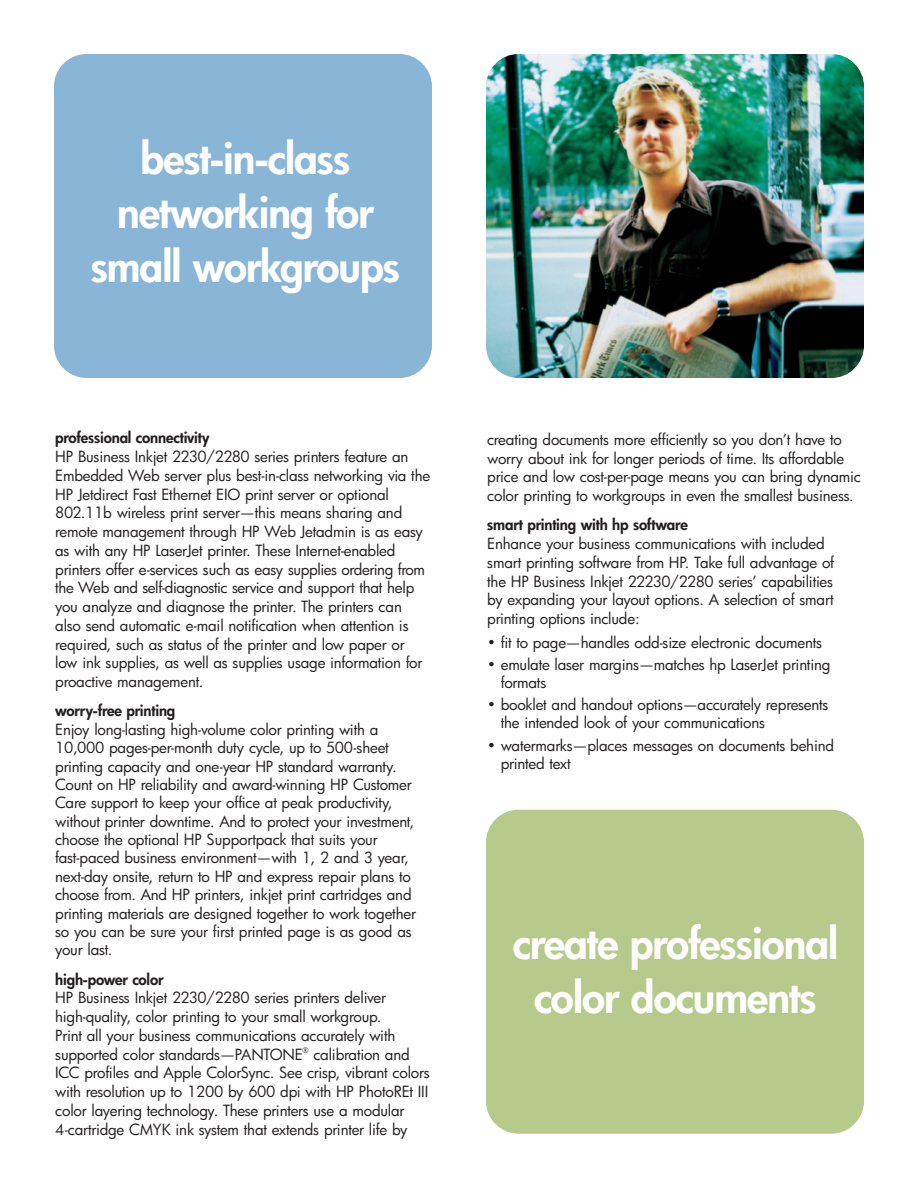
<style>
.page{position:relative;width:918px;height:1188px;background:#fff}
.page>*{position:absolute;margin:0;border:0;box-sizing:border-box;transform-origin:0 0}
.t1{font:800 42px/54px "Futura CE";letter-spacing:-.025em;color:#fff;text-align:center}
.t2{font:15px/18.8px "Futura CE";letter-spacing:-.015em;color:#231f20}
.t3{font:800 15px "Futura CE";letter-spacing:-.01em;color:#231f20}
</style>
<div class="page">
<div style="left:54px;top:54px;width:378px;height:324px;background:#89b6d6;border-radius:33px"></div>
<img style="left:486px;top:54px;width:378px;height:324px;border-radius:33px">
<div style="left:486px;top:810px;width:378px;height:324px;background:#b5ca8b;border-radius:33px"></div>
<h1 class="t1" style="left:91px;top:135px;width:311px">best-in-class networking for small workgroups</h1>
<p class="t3" style="left:55px;top:431px;width:156px">professional connectivity</p>
<p class="t2" style="left:55px;top:448px;width:376px">HP Business Inkjet 2230/2280 series printers feature an Embedded Web server plus best-in-class networking via the HP Jetdirect Fast Ethernet EIO print server or optional 802.11b wireless print server—this means sharing and remote management through HP Web Jetadmin is as easy as with any HP LaserJet printer. These Internet-enabled printers offer e-services such as easy supplies ordering from the Web and self-diagnostic service and support that help you analyze and diagnose the printer. The printers can also send automatic e-mail notification when attention is required, such as status of the printer and low paper or low ink supplies, as well as supplies usage information for proactive management.</p>
<p class="t3" style="left:55px;top:704px;width:122px">worry-free printing</p>
<p class="t2" style="left:55px;top:721px;width:362px">Enjoy long-lasting high-volume color printing with a 10,000 pages-per-month duty cycle, up to 500-sheet printing capacity and one-year HP standard warranty.<br>Count on HP reliability and award-winning HP Customer Care support to keep your office at peak productivity, without printer downtime. And to protect your investment, choose the optional HP Supportpack that suits your fast-paced business environment—with 1, 2 and 3 year, next-day onsite, return to HP and express repair plans to choose from. And HP printers, inkjet print cartridges and printing materials are designed together to work together so you can be sure your first printed page is as good as your last.</p>
<p class="t3" style="left:55px;top:972px;width:110px">high-power color</p>
<p class="t2" style="left:55px;top:989px;width:376px">HP Business Inkjet 2230/2280 series printers deliver high-quality, color printing to your small workgroup.<br>Print all your business communications accurately with supported color standards—PANTONE<sup>®</sup> calibration and ICC profiles and Apple ColorSync. See crisp, vibrant colors with resolution up to 1200 by 600 dpi with HP PhotoREt III color layering technology. These printers use a modular 4-cartridge CMYK ink system that extends printer life by</p>
<p class="t2" style="left:487px;top:431px;width:375px">creating documents more efficiently so you don’t have to worry about ink for longer periods of time. Its affordable price and low cost-per-page means you can bring dynamic color printing to workgroups in even the smallest business.</p>
<p class="t3" style="left:487px;top:518px;width:202px">smart printing with hp software</p>
<p class="t2" style="left:487px;top:535px;width:348px">Enhance your business communications with included smart printing software from HP. Take full advantage of the HP Business Inkjet 22230/2280 series’ capabilities by expanding your layout options. A selection of smart printing options include:</p>
<p class="t2" style="left:487px;top:634px;width:336px">• fit to page—handles odd-size electronic documents</p>
<p class="t2" style="left:501px;top:656px;width:331px;line-height:18px;text-indent:-14px">• emulate laser margins—matches hp LaserJet printing formats</p>
<p class="t2" style="left:501px;top:697px;width:329px;line-height:18px;text-indent:-14px">• booklet and handout options—accurately represents the intended look of your communications</p>
<p class="t2" style="left:501px;top:737px;width:335px;line-height:18px;text-indent:-14px">• watermarks—places messages on documents behind printed text</p>
<h1 class="t1" style="left:513px;top:919px;width:327px">create professional color documents</h1>
</div>
